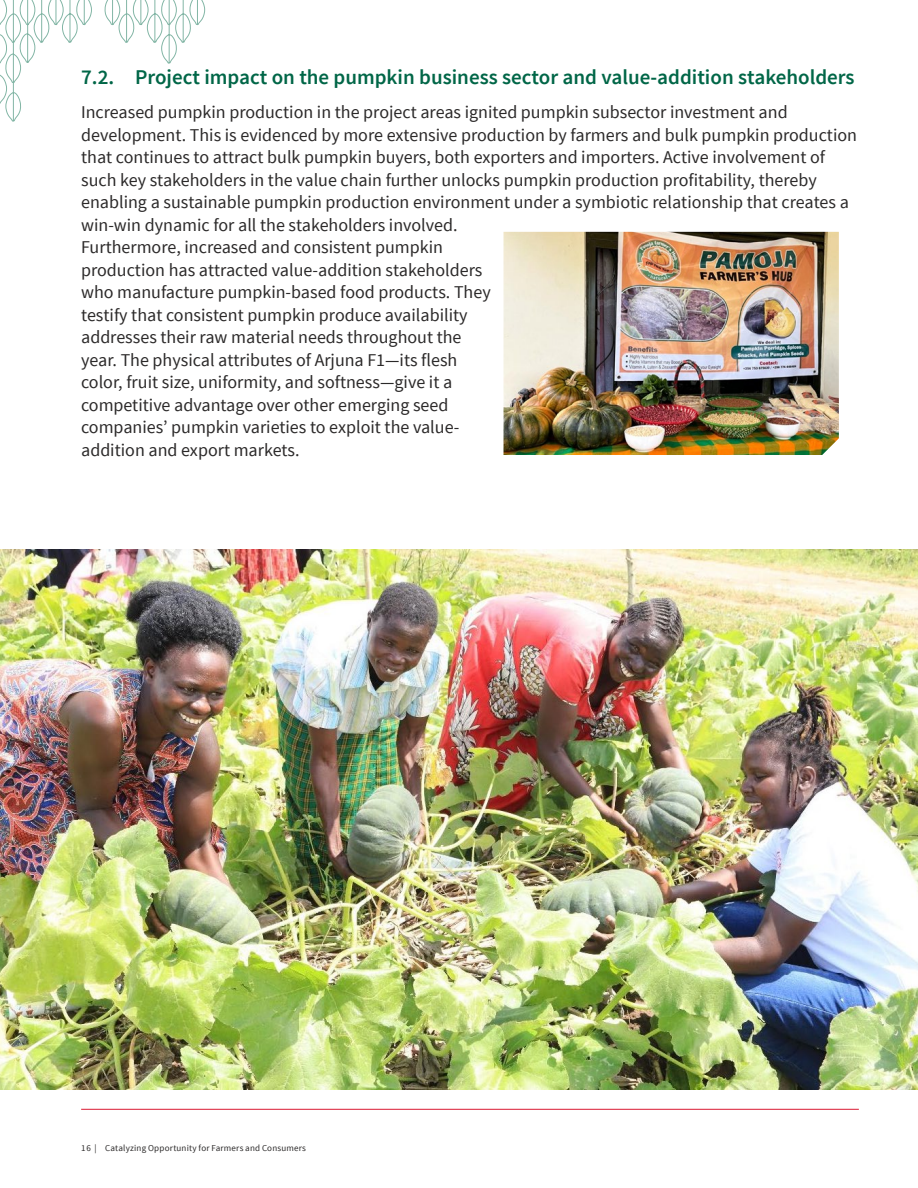
<style>
.page{position:relative;width:918px;height:1188px;background:#fff}
.page>*{position:absolute;margin:0;border:0;box-sizing:border-box;transform-origin:0 0}
.t1{font:600 21px "Source Sans Pro";color:#006647}
.t2{font:18px/22.5px "Source Sans Pro";color:#2b2929}
.t3{font:9px "Source Sans Pro";letter-spacing:.02em;color:#2b2929}
</style>
<div class="page">
<hr style="left:81px;top:1109px;width:778px;height:1px;background:#da1931">
<svg style="left:0;top:0;width:205px;height:122px"></svg>
<img style="left:504px;top:232px;width:335px;height:223px">
<img style="left:0;top:550px;width:918px;height:540px">
<p class="t1" style="left:81px;top:64px;width:775px">7.2. Project impact on the pumpkin business sector and value-addition stakeholders</p>
<p class="t2" style="left:81px;top:101px;width:777px">Increased pumpkin production in the project areas ignited pumpkin subsector investment and development. This is evidenced by more extensive production by farmers and bulk pumpkin production that continues to attract bulk pumpkin buyers, both exporters and importers. Active involvement of such key stakeholders in the value chain further unlocks pumpkin production profitability, thereby enabling a sustainable pumpkin production environment under a symbiotic relationship that creates a win-win dynamic for all the stakeholders involved.<br>Furthermore, increased and consistent pumpkin<br>production has attracted value-addition stakeholders<br>who manufacture pumpkin-based food products. They<br>testify that consistent pumpkin produce availability<br>addresses their raw material needs throughout the<br>year. The physical attributes of Arjuna F1—its flesh<br>color, fruit size, uniformity, and softness—give it a<br>competitive advantage over other emerging seed<br>companies’ pumpkin varieties to exploit the value-<br>addition and export markets.</p>
<p class="t3" style="left:81px;top:1143px;width:226px">16 | Catalyzing Opportunity for Farmers and Consumers</p>
</div>
